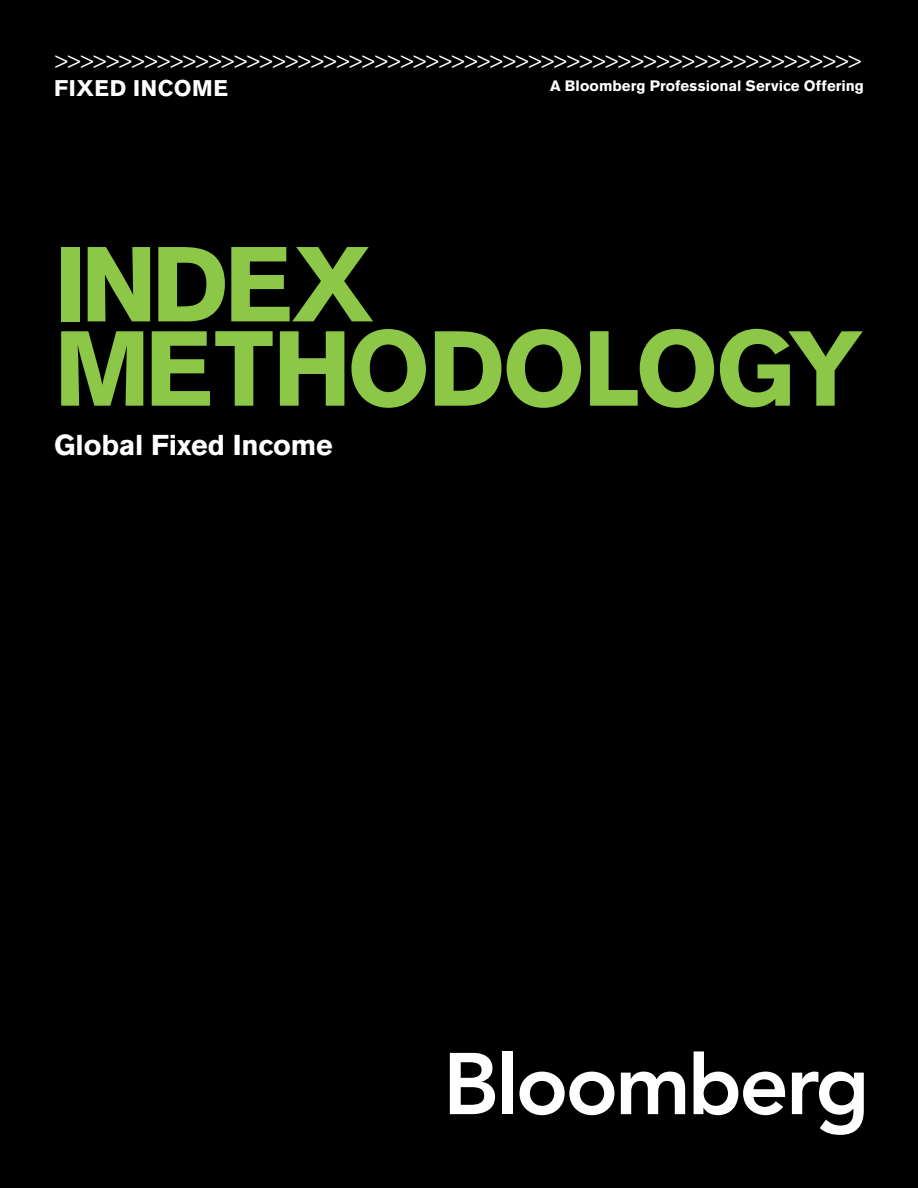
<style>
.page{position:relative;width:918px;height:1188px;background:#000}
.page>*{position:absolute;margin:0;border:0;box-sizing:border-box;transform-origin:0 0}
.t1{font:700 105.3px/84.3px "Akzidenz Grotesk BE";letter-spacing:-.035em;color:#8cc747}
.t2{font:700 28.5px "Akzidenz Grotesk BE";letter-spacing:-.005em;color:#fff}
.t3{font:700 22.5px "Akzidenz Grotesk BE";letter-spacing:.03em;color:#fff}
.t4{font:18px "Akzidenz Grotesk BE";color:#fff}
.t5{font:700 15px "Akzidenz Grotesk BE";letter-spacing:.005em;color:#fff}
</style>
<div class="page">
<svg style="left:450px;top:1053px;width:45px;height:61px"></svg>
<div style="left:502px;top:1051px;width:11px;height:63px;background:#fff"></div>
<svg style="left:520px;top:1072px;width:94px;height:43px"></svg>
<svg style="left:621px;top:1072px;width:64px;height:42px"></svg>
<svg style="left:694px;top:1051px;width:91px;height:64px"></svg>
<svg style="left:792px;top:1072px;width:72px;height:63px"></svg>
<p class="t4" style="left:56px;top:51px;width:807px">&gt;&gt;&gt;&gt;&gt;&gt;&gt;&gt;&gt;&gt;&gt;&gt;&gt;&gt;&gt;&gt;&gt;&gt;&gt;&gt;&gt;&gt;&gt;&gt;&gt;&gt;&gt;&gt;&gt;&gt;&gt;&gt;&gt;&gt;&gt;&gt;&gt;&gt;&gt;&gt;&gt;&gt;&gt;&gt;&gt;&gt;&gt;&gt;&gt;&gt;&gt;&gt;&gt;&gt;&gt;&gt;&gt;&gt;&gt;&gt;&gt;&gt;&gt;</p>
<p class="t3" style="left:54px;top:76px;width:176px">FIXED INCOME</p>
<p class="t5" style="left:550px;top:77px;width:315px">A Bloomberg Professional Service Offering</p>
<h1 class="t1" style="left:54px;top:244px;width:810px">INDEX<br>METHODOLOGY</h1>
<h2 class="t2" style="left:54px;top:428px;width:280px">Global Fixed Income</h2>
</div>
